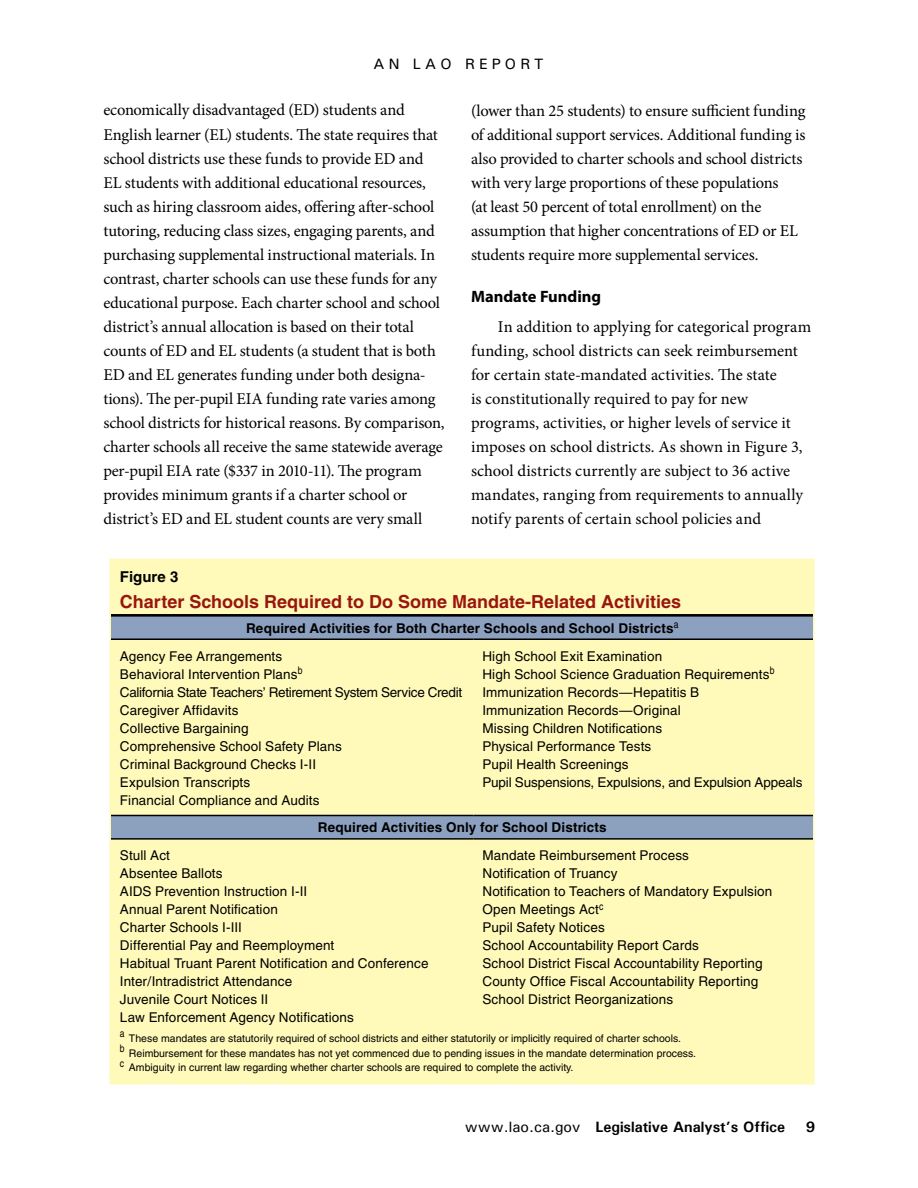
<style>
.page{position:relative;width:918px;height:1188px;background:#fff}
.page>*{position:absolute;margin:0;border:0;box-sizing:border-box;transform-origin:0 0}
.t1{font:700 18px "Helvetica";color:#99160f}
.t2{font:16.5px/24px "Minion Pro";letter-spacing:-.01em;color:#000}
.t3{font:700 16.5px "Myriad Pro";color:#000}
.t4{font:700 15px "Univers";color:#000}
.t5{font:500 15px "Univers";letter-spacing:.28em;color:#000}
.t6{font:700 15px "Helvetica";color:#000}
.t7{font:13.5px "Helvetica";letter-spacing:.01em;color:#000}
.t8{font:700 13.5px/27.8px "Helvetica";letter-spacing:.01em;color:#000}
.t9{font:13.5px "Helvetica";letter-spacing:-.025em;color:#000}
.t10{font:13.5px "Helvetica";letter-spacing:-.01em;color:#000}
.t11{font:10.5px/14.7px "Helvetica";color:#000}
.s1{font-weight:400}
.s2{font-weight:500}
</style>
<div class="page">
<div style="left:110px;top:559px;width:704px;height:525px;background:#fffaba"></div>
<hr style="left:111px;top:614px;width:702px;height:3px;background:#000">
<svg style="left:113px;top:617px;width:698px;height:221px"></svg>
<hr style="left:111px;top:639px;width:362px;height:1px;background:#000">
<hr style="left:473px;top:639px;width:341px;height:1px;background:#000">
<hr style="left:111px;top:815px;width:362px;height:1px;background:#000">
<hr style="left:473px;top:815px;width:341px;height:1px;background:#000">
<hr style="left:111px;top:838px;width:362px;height:2px;background:#000">
<hr style="left:473px;top:838px;width:341px;height:2px;background:#000">
<p class="t5" style="left:373px;top:55px;width:172px">An LAO Repor t</p>
<p class="t2" style="left:104px;top:98px;width:343px">economically disadvantaged (ED) students and English learner (EL) students. The state requires that school districts use these funds to provide ED and EL students with additional educational resources, such as hiring classroom aides, offering after-school tutoring, reducing class sizes, engaging parents, and purchasing supplemental instructional materials. In contrast, charter schools can use these funds for any educational purpose. Each charter school and school district’s annual allocation is based on their total counts of ED and EL students (a student that is both ED and EL generates funding under both designa&shy;tions). The per-pupil EIA funding rate varies among school districts for historical reasons. By comparison, charter schools all receive the same statewide average per-pupil EIA rate ($337 in 2010-11). The program provides minimum grants if a charter school or district’s ED and EL student counts are very small</p>
<p class="t2" style="left:471px;top:98px;width:336px">(lower than 25 students) to ensure sufficient funding of additional support services. Additional funding is also provided to charter schools and school districts with very large proportions of these populations<br>(at least 50 percent of total enrollment) on the assumption that higher concentrations of ED or EL students require more supplemental services.</p>
<p class="t3" style="left:471px;top:285px;width:132px">Mandate Funding</p>
<p class="t2" style="left:471px;top:314px;width:342px;text-indent:27px">In addition to applying for categorical program funding, school districts can seek reimbursement for certain state-mandated activities. The state<br>is constitutionally required to pay for new programs, activities, or higher levels of service it imposes on school districts. As shown in Figure 3, school districts currently are subject to 36 active mandates, ranging from requirements to annually notify parents of certain school policies and</p>
<p class="t6" style="left:120px;top:567px;width:60px">Figure 3</p>
<p class="t1" style="left:120px;top:590px;width:563px">Charter Schools Required to Do Some Mandate-Related Activities</p>
<p class="t8" style="left:120px;top:614px;width:560px;text-indent:126px">Required Activities for Both Charter Schools and School Districts<sup>a<br></sup><span class="s1">Agency Fee Arrangements</span></p>
<p class="t7" style="left:482px;top:648px;width:181px">High School Exit Examination</p>
<p class="t7" style="left:120px;top:666px;width:184px">Behavioral Intervention Plans<sup>b</sup></p>
<p class="t7" style="left:482px;top:666px;width:294px">High School Science Graduation Requirements<sup>b</sup></p>
<p class="t9" style="left:120px;top:684px;width:344px">California State Teachers’ Retirement System Service Credit</p>
<p class="t7" style="left:482px;top:684px;width:218px">Immunization Records—Hepatitis B</p>
<p class="t7" style="left:120px;top:702px;width:120px">Caregiver Affidavits</p>
<p class="t7" style="left:482px;top:702px;width:200px">Immunization Records—Original</p>
<p class="t7" style="left:120px;top:720px;width:130px">Collective Bargaining</p>
<p class="t7" style="left:482px;top:720px;width:181px">Missing Children Notifications</p>
<p class="t7" style="left:120px;top:738px;width:223px">Comprehensive School Safety Plans</p>
<p class="t7" style="left:482px;top:738px;width:170px">Physical Performance Tests</p>
<p class="t7" style="left:120px;top:756px;width:198px">Criminal Background Checks I-II</p>
<p class="t7" style="left:482px;top:756px;width:148px">Pupil Health Screenings</p>
<p class="t7" style="left:120px;top:774px;width:132px">Expulsion Transcripts</p>
<p class="t10" style="left:482px;top:774px;width:322px">Pupil Suspensions, Expulsions, and Expulsion Appeals</p>
<p class="t7" style="left:120px;top:792px;width:201px">Financial Compliance and Audits</p>
<p class="t8" style="left:318px;top:814px;width:290px">Required Activities Only for School Districts</p>
<p class="t7" style="left:120px;top:848px;width:52px">Stull Act</p>
<p class="t7" style="left:482px;top:848px;width:208px">Mandate Reimbursement Process</p>
<p class="t7" style="left:120px;top:866px;width:104px">Absentee Ballots</p>
<p class="t7" style="left:482px;top:866px;width:137px">Notification of Truancy</p>
<p class="t7" style="left:120px;top:884px;width:189px">AIDS Prevention Instruction I-II</p>
<p class="t7" style="left:482px;top:884px;width:291px">Notification to Teachers of Mandatory Expulsion</p>
<p class="t7" style="left:120px;top:902px;width:159px">Annual Parent Notification</p>
<p class="t7" style="left:482px;top:902px;width:122px">Open Meetings Act<sup>c</sup></p>
<p class="t7" style="left:120px;top:920px;width:124px">Charter Schools I-III</p>
<p class="t7" style="left:482px;top:920px;width:124px">Pupil Safety Notices</p>
<p class="t7" style="left:120px;top:938px;width:216px">Differential Pay and Reemployment</p>
<p class="t7" style="left:482px;top:938px;width:218px">School Accountability Report Cards</p>
<p class="t7" style="left:120px;top:956px;width:310px">Habitual Truant Parent Notification and Conference</p>
<p class="t7" style="left:482px;top:956px;width:282px">School District Fiscal Accountability Reporting</p>
<p class="t7" style="left:120px;top:974px;width:174px">Inter/Intradistrict Attendance</p>
<p class="t7" style="left:482px;top:974px;width:277px">County Office Fiscal Accountability Reporting</p>
<p class="t7" style="left:120px;top:992px;width:150px">Juvenile Court Notices II</p>
<p class="t7" style="left:482px;top:992px;width:192px">School District Reorganizations</p>
<p class="t7" style="left:120px;top:1010px;width:235px">Law Enforcement Agency Notifications</p>
<p class="t11" style="left:120px;top:1031px;width:578px"><sup>a</sup> These mandates are statutorily required of school districts and either statutorily or implicitly required of charter schools.<br><sup>b</sup> Reimbursement for these mandates has not yet commenced due to pending issues in the mandate determination process. <sup>c</sup> Ambiguity in current law regarding whether charter schools are required to complete the activity.</p>
<p class="t4" style="left:465px;top:1118px;width:322px"><span class="s2">www.lao.ca.gov</span> Legislative Analyst’s Office</p>
<p class="t4" style="left:806px;top:1118px;width:11px">9</p>
</div>
